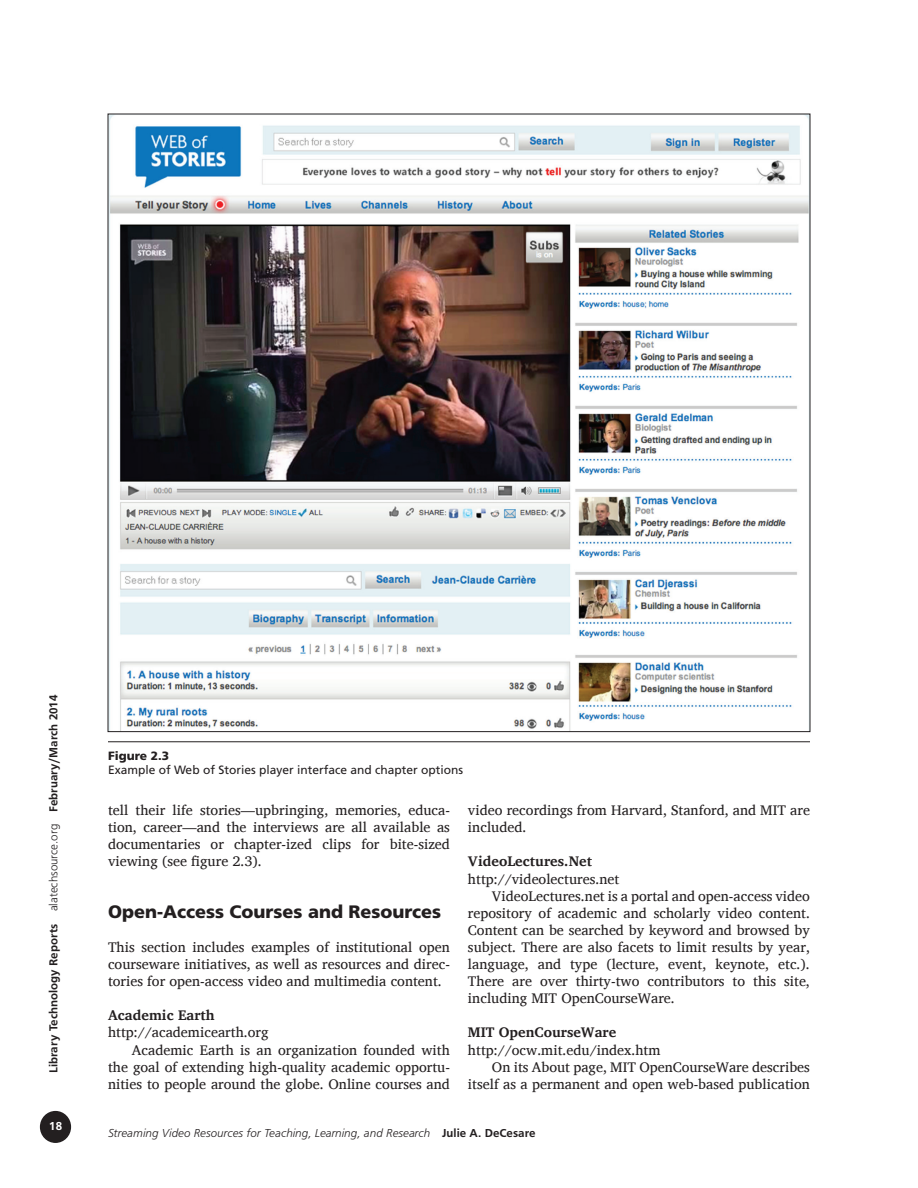
<style>
.page{position:relative;width:918px;height:1188px;background:#fff}
.page>*{position:absolute;margin:0;border:0;box-sizing:border-box;transform-origin:0 0}
.t1{font:900 18px "Frutiger";color:#231f20}
.t2{font:14.25px/17.1px "Charis SIL";color:#231f20;text-align:justify}
.t3{font:700 14.25px "Charis SIL";color:#231f20}
.t4{font:12px "Frugal Sans Light Italic DTC";color:#231f20}
.t5{font:12px "Frugal Sans Bold DTC";color:#231f20}
.t6{font:12px "Frutiger";color:#231f20}
.t7{font:900 12px "Frutiger";color:#231f20}
.t8{font:12px "Frugal Sans Bold DTC";color:#fff}
.s1{font-family:"Frugal Sans Light DTC"}
.s2{font-family:"Frugal Sans Bold DTC"}
</style>
<div class="page">
<div style="left:41px;top:1112px;width:29px;height:30px;background:#231f20;border-radius:50%"></div>
<div style="left:40px;top:1111px;width:31px;height:32px;border:2px solid #231f20;border-radius:50%"></div>
<img style="left:110px;top:116px;width:698px;height:614px">
<hr style="left:108px;top:742px;width:702px;height:1px;background:#231f20">
<p class="t5" style="left:47px;top:1073px;width:380px;rotate:-90deg">Library Technology Reports <span class="s1">alatechsource.org</span> February/March 2014</p>
<p class="t8" style="left:49px;top:1119px;width:14px">18</p>
<p class="t7" style="left:108px;top:749px;width:63px">Figure 2.3</p>
<p class="t6" style="left:108px;top:763px;width:357px">Example of Web of Stories player interface and chapter options</p>
<p class="t2" style="left:108px;top:802px;width:344px">tell their life stories—upbringing, memories, educa&shy;tion, career—and the interviews are all available as documentaries or chapter-ized clips for bite-sized viewing (see figure 2.3).</p>
<p class="t1" style="left:108px;top:901px;width:335px">Open-Access Courses and Resources</p>
<p class="t2" style="left:108px;top:938px;width:343px">This section includes examples of institutional open courseware initiatives, as well as resources and direc&shy;tories for open-access video and multimedia content.</p>
<p class="t3" style="left:108px;top:1007px;width:108px">Academic Earth</p>
<p class="t2" style="left:108px;top:1024px;width:162px">http://academicearth.org</p>
<p class="t2" style="left:132px;top:1041px;width:319px">Academic Earth is an organization founded with</p>
<p class="t2" style="left:108px;top:1058px;width:343px">the goal of extending high-quality academic opportu-</p>
<p class="t2" style="left:108px;top:1075px;width:344px">nities to people around the globe. Online courses and</p>
<p class="t2" style="left:468px;top:802px;width:343px">video recordings from Harvard, Stanford, and MIT are included.</p>
<p class="t3" style="left:468px;top:853px;width:126px">VideoLectures.Net</p>
<p class="t2" style="left:468px;top:870px;width:153px">http://videolectures.net</p>
<p class="t2" style="left:492px;top:887px;width:319px">VideoLectures.net is a portal and open-access video</p>
<p class="t2" style="left:468px;top:904px;width:344px">repository of academic and scholarly video content.</p>
<p class="t2" style="left:468px;top:921px;width:343px">Content can be searched by keyword and browsed by</p>
<p class="t2" style="left:468px;top:938px;width:344px">subject. There are also facets to limit results by year,</p>
<p class="t2" style="left:468px;top:956px;width:343px">language, and type (lecture, event, keynote, etc.).</p>
<p class="t2" style="left:468px;top:973px;width:343px">There are over thirty-two contributors to this site,</p>
<p class="t2" style="left:468px;top:990px;width:208px">including MIT OpenCourseWare.</p>
<p class="t3" style="left:468px;top:1024px;width:150px">MIT OpenCourseWare</p>
<p class="t2" style="left:468px;top:1041px;width:194px">http://ocw.mit.edu/index.htm</p>
<p class="t2" style="left:492px;top:1058px;width:319px">On its About page, MIT OpenCourseWare describes</p>
<p class="t2" style="left:468px;top:1075px;width:344px">itself as a permanent and open web-based publication</p>
<p class="t4" style="left:108px;top:1126px;width:429px">Streaming Video Resources for Teaching, Learning, and Research <span class="s2">Julie A. DeCesare</span></p>
</div>
